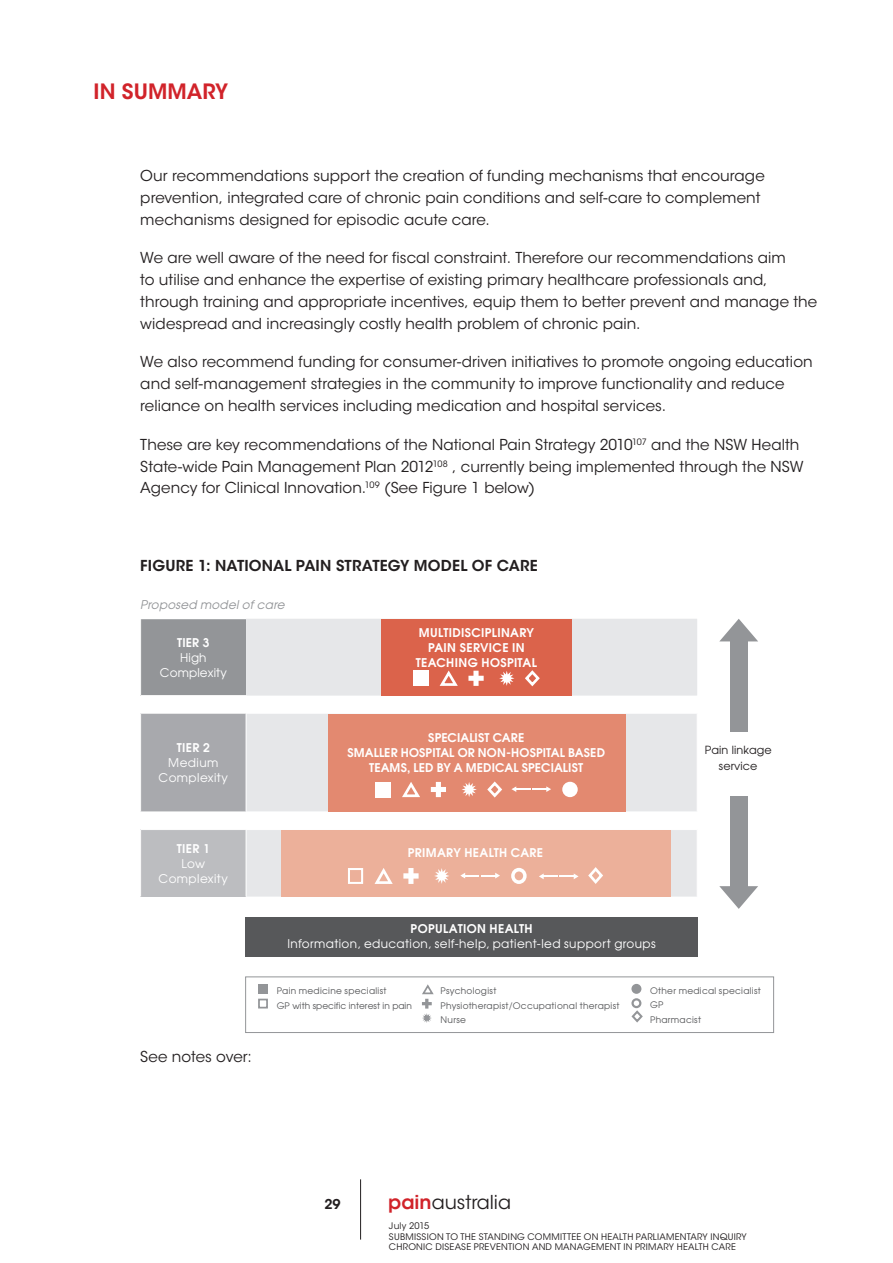
<style>
.page{position:relative;width:893px;height:1263px;background:#fff}
.page>*{position:absolute;margin:0;border:0;box-sizing:border-box;transform-origin:0 0}
.t1{font:600 21px "ITC Avant Garde Std";letter-spacing:.005em;color:#d1232a}
.t2{font:19.05px "ITC Avant Garde Std";color:#231f20}
.t3{font:15px/21.8px "ITC Avant Garde Std";letter-spacing:.005em;color:#231f20}
.t4{font:600 15px "ITC Avant Garde Std";letter-spacing:.01em;color:#231f20}
.t5{font:600 13.5px "ITC Avant Garde Std";color:#231f20}
.t6{font:600 12px/15px "Avant Garde";letter-spacing:.015em;color:#fff;text-align:center}
.t7{font:12px/15px "Avant Garde";letter-spacing:.03em;color:#fff;text-align:center}
.t8{font:italic 12px "Avant Garde";letter-spacing:.015em;color:#939598}
.t9{font:12px/15px "Avant Garde";letter-spacing:.01em;color:#fff;text-align:center}
.t10{font:11.25px/16.4px "Avant Garde";letter-spacing:.01em;color:#231f20;text-align:center}
.t11{font:9px/10.8px "ITC Avant Garde Std";letter-spacing:.025em;color:#231f20}
.t12{font:9px/14.4px "Avant Garde";letter-spacing:.03em;color:#57585a}
.t13{font:9px/14.4px "Avant Garde";color:#57585a}
.s1{font-weight:600;color:#d1232a}
</style>
<div class="page">
<hr style="left:360px;top:1179px;width:1px;height:60px;background:#231f20">
<div style="left:141px;top:619px;width:105px;height:77px;background:#939598"></div>
<svg style="left:246px;top:619px;width:451px;height:277px;fill:#e6e7e9"></svg>
<div style="left:141px;top:713px;width:105px;height:99px;background:#a8a9ad"></div>
<div style="left:141px;top:829px;width:105px;height:67px;background:#bcbdc0"></div>
<hr style="left:141px;top:695px;width:105px;height:1px;background:#fff">
<svg style="left:246px;top:696px;width:1px;height:17px"></svg>
<hr style="left:141px;top:713px;width:105px;height:1px;background:#fff">
<hr style="left:246px;top:713px;width:452px;height:1px;background:#fff">
<hr style="left:246px;top:714px;width:1px;height:97px;background:#fff">
<hr style="left:141px;top:811px;width:105px;height:1px;background:#fff">
<hr style="left:246px;top:811px;width:452px;height:1px;background:#fff">
<svg style="left:246px;top:812px;width:1px;height:17px"></svg>
<hr style="left:141px;top:829px;width:105px;height:1px;background:#fff">
<hr style="left:246px;top:829px;width:452px;height:1px;background:#fff">
<hr style="left:246px;top:830px;width:1px;height:66px;background:#fff">
<svg style="left:720px;top:619px;width:38px;height:22px"></svg>
<div style="left:730px;top:630px;width:18px;height:101px;background:#939598"></div>
<svg style="left:719px;top:886px;width:39px;height:23px"></svg>
<div style="left:730px;top:796px;width:18px;height:101px;background:#939598"></div>
<div style="left:281px;top:830px;width:389px;height:66px;background:#ecb09a"></div>
<svg style="left:588px;top:867px;width:15px;height:17px"></svg>
<svg style="left:511px;top:868px;width:16px;height:16px"></svg>
<svg style="left:460px;top:873px;width:40px;height:5px"></svg>
<div style="left:348px;top:868px;width:15px;height:16px;border:2px solid #fff"></div>
<svg style="left:374px;top:868px;width:19px;height:16px"></svg>
<svg style="left:403px;top:868px;width:16px;height:16px"></svg>
<svg style="left:434px;top:868px;width:15px;height:16px"></svg>
<svg style="left:539px;top:873px;width:40px;height:6px"></svg>
<div style="left:328px;top:714px;width:297px;height:97px;background:#e38970"></div>
<div style="left:562px;top:782px;width:16px;height:15px;background:#fff;border-radius:50%"></div>
<svg style="left:511px;top:786px;width:40px;height:6px"></svg>
<div style="left:375px;top:782px;width:16px;height:15px;background:#fff"></div>
<svg style="left:402px;top:782px;width:18px;height:16px"></svg>
<svg style="left:431px;top:782px;width:15px;height:15px"></svg>
<svg style="left:462px;top:782px;width:15px;height:15px"></svg>
<svg style="left:487px;top:781px;width:15px;height:17px"></svg>
<div style="left:381px;top:619px;width:191px;height:77px;background:#db634b"></div>
<div style="left:413px;top:671px;width:15px;height:15px;background:#fff"></div>
<svg style="left:439px;top:670px;width:19px;height:16px"></svg>
<svg style="left:468px;top:671px;width:16px;height:15px"></svg>
<svg style="left:499px;top:671px;width:15px;height:15px"></svg>
<svg style="left:525px;top:670px;width:15px;height:17px"></svg>
<div style="left:245px;top:916px;width:453px;height:40px;background:#57585a"></div>
<div style="left:245px;top:976px;width:529px;height:57px;border:1px solid #939598"></div>
<svg style="left:422px;top:984px;width:12px;height:39px"></svg>
<div style="left:631px;top:984px;width:10px;height:10px;background:#939598;border-radius:50%"></div>
<svg style="left:631px;top:998px;width:12px;height:25px"></svg>
<div style="left:258px;top:984px;width:10px;height:10px;background:#939598"></div>
<div style="left:258px;top:999px;width:10px;height:9px;border:2px solid #939598"></div>
<h1 class="t1" style="left:94px;top:78px;width:136px">IN SUMMARY</h1>
<p class="t3" style="left:140px;top:165px;width:626px">Our recommendations support the creation of funding mechanisms that encourage prevention, integrated care of chronic pain conditions and self-care to complement mechanisms designed for episodic acute care.</p>
<p class="t3" style="left:140px;top:247px;width:678px">We are well aware of the need for fiscal constraint. Therefore our recommendations aim<br>to utilise and enhance the expertise of existing primary healthcare professionals and, through training and appropriate incentives, equip them to better prevent and manage the widespread and increasingly costly health problem of chronic pain.</p>
<p class="t3" style="left:140px;top:351px;width:674px">We also recommend funding for consumer-driven initiatives to promote ongoing education and self-management strategies in the community to improve functionality and reduce reliance on health services including medication and hospital services.</p>
<p class="t3" style="left:140px;top:434px;width:665px">These are key recommendations of the National Pain Strategy 2010<sup>107</sup> and the NSW Health<br>State-wide Pain Management Plan 2012<sup>108</sup> , currently being implemented through the NSW<br>Agency for Clinical Innovation.<sup>109</sup> (See Figure 1 below)</p>
<p class="t4" style="left:140px;top:556px;width:399px">FIGURE 1: NATIONAL PAIN STRATEGY MODEL OF CARE</p>
<p class="t8" style="left:140px;top:597px;width:146px">Proposed model of care</p>
<p class="t6" style="left:177px;top:635px;width:34px">TIER 3</p>
<p class="t9" style="left:160px;top:650px;width:68px">High<br>Complexity</p>
<p class="t6" style="left:177px;top:740px;width:34px">TIER 2</p>
<p class="t7" style="left:159px;top:755px;width:71px">Medium<br>Complexity</p>
<p class="t6" style="left:177px;top:841px;width:34px">TIER 1</p>
<p class="t7" style="left:159px;top:856px;width:71px">Low<br>Complexity</p>
<p class="t6" style="left:416px;top:624px;width:123px">MULTIDISCIPLINARY<br>PAIN SERVICE IN<br>TEACHING HOSPITAL</p>
<p class="t6" style="left:347px;top:730px;width:259px">SPECIALIST CARE<br>SMALLER HOSPITAL OR NON-HOSPITAL BASED<br>TEAMS, LED BY A MEDICAL SPECIALIST</p>
<p class="t6" style="left:408px;top:845px;width:137px">PRIMARY HEALTH CARE</p>
<p class="t10" style="left:705px;top:741px;width:69px">Pain linkage service</p>
<p class="t3" style="left:140px;top:1045px;width:113px">See notes over:</p>
<p class="t6" style="left:411px;top:921px;width:123px">POPULATION HEALTH</p>
<p class="t7" style="left:287px;top:936px;width:370px">Information, education, self-help, patient-led support groups</p>
<p class="t12" style="left:441px;top:983px;width:181px">Psychologist<br>Physiotherapist/Occupational therapist<br>Nurse</p>
<p class="t12" style="left:650px;top:983px;width:112px">Other medical specialist<br>GP<br>Pharmacist</p>
<p class="t13" style="left:277px;top:983px;width:137px">Pain medicine specialist<br>GP with specific interest in pain</p>
<p class="t5" style="left:324px;top:1196px;width:18px">29</p>
<p class="t2" style="left:388px;top:1190px;width:124px"><span class="s1">pain</span>australia</p>
<p class="t11" style="left:389px;top:1220px;width:359px">July 2015<br>SUBMISSION TO THE STANDING COMMITTEE ON HEALTH PARLIAMENTARY INQUIRY<br>CHRONIC DISEASE PREVENTION AND MANAGEMENT IN PRIMARY HEALTH CARE</p>
</div>
